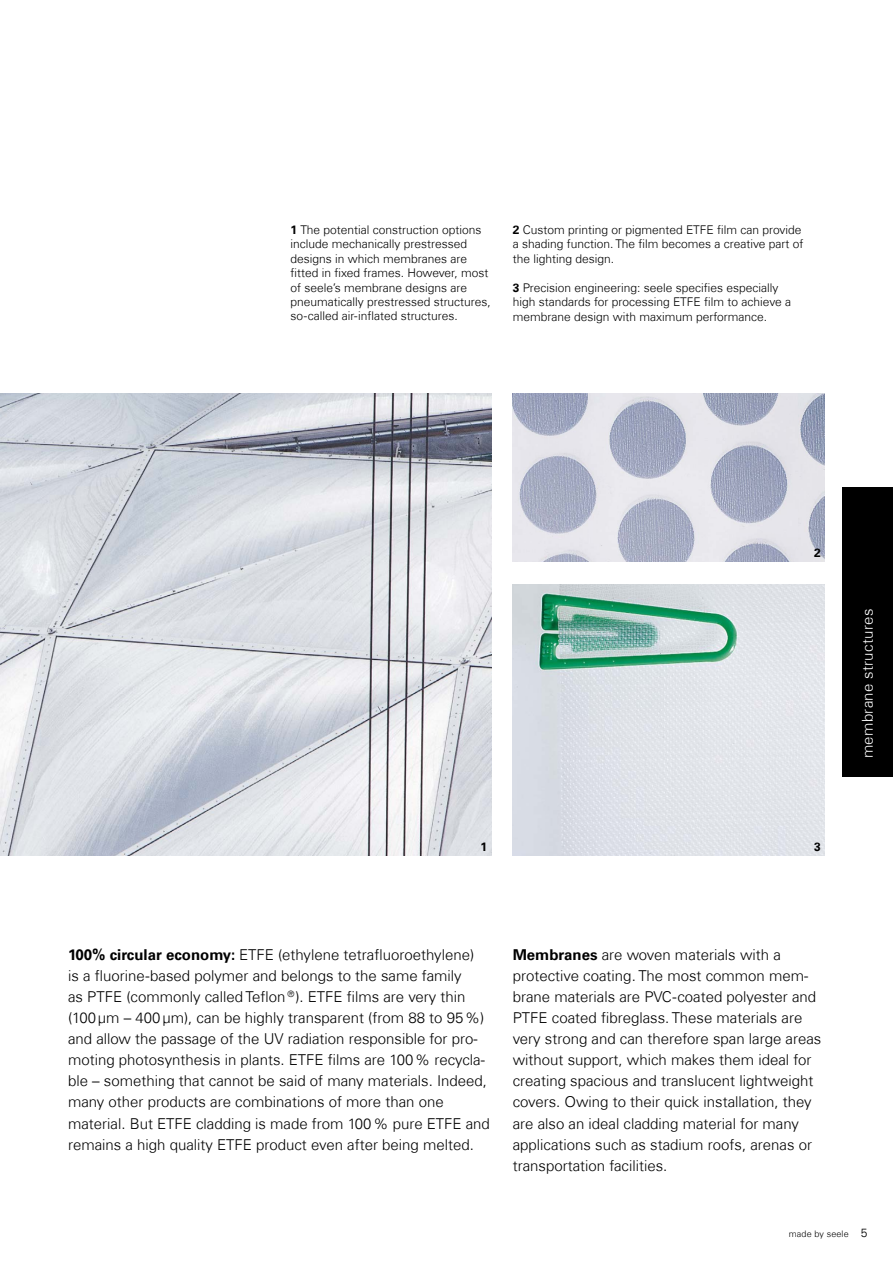
<style>
.page{position:relative;width:893px;height:1263px;background:#fff}
.page>*{position:absolute;margin:0;border:0;box-sizing:border-box;transform-origin:0 0}
.t1{font:300 15px/21px "Univers Com 45";color:#000}
.t2{font:300 15px "Univers Com 45";letter-spacing:.02em;color:#fff}
.t3{font:300 12px/14.4px "Univers Com 45";color:#000}
.t4{font:700 12px "Univers Com 65";color:#000}
.t5{font:300 9px "Univers Com 45";letter-spacing:.015em;color:#000}
.s1{font-family:"Univers Com 65";font-weight:700}
.s2{font-size:12px}
</style>
<div class="page">
<img style="left:0;top:393px;width:491px;height:462px">
<img style="left:513px;top:584px;width:312px;height:271px">
<img style="left:513px;top:393px;width:312px;height:168px">
<div style="left:842px;top:487px;width:51px;height:289px;background:#000"></div>
<p class="t3" style="left:290px;top:223px;width:202px"><span class="s1">1</span> The potential construction options include mechanically prestressed designs in which membranes are fitted in fixed frames. However, most of seele’s membrane designs are pneumatically prestressed structures, so-called air-inflated structures.</p>
<p class="t3" style="left:513px;top:223px;width:292px"><span class="s1">2</span> Custom printing or pigmented ETFE film can provide a shading function. The film becomes a creative part of the lighting design.</p>
<p class="t3" style="left:513px;top:281px;width:280px"><span class="s1">3</span> Precision engineering: seele specifies especially high standards for processing ETFE film to achieve a membrane design with maximum performance.</p>
<p class="t4" style="left:480px;top:840px;width:8px">1</p>
<p class="t4" style="left:814px;top:546px;width:8px">2</p>
<p class="t4" style="left:814px;top:840px;width:8px">3</p>
<p class="t1" style="left:68px;top:945px;width:423px"><span class="s1">100% circular economy:</span> ETFE (ethylene tetrafluoroethylene)<br>is a fluorine-based polymer and belongs to the same family<br>as PTFE (commonly called Teflon <sup>®</sup>). ETFE films are very thin (100µm – 400µm), can be highly transparent (from 88 to 95%) and allow the passage of the UV radiation responsible for pro&shy;moting photosynthesis in plants. ETFE films are 100% recycla&shy;ble – something that cannot be said of many materials. Indeed, many other products are combinations of more than one material. But ETFE cladding is made from 100% pure ETFE and remains a high quality ETFE product even after being melted.</p>
<p class="t1" style="left:513px;top:945px;width:310px"><span class="s1">Membranes</span> are woven materials with a protective coating. The most common mem&shy;brane materials are PVC-coated polyester and PTFE coated fibreglass. These materials are very strong and can therefore span large areas without support, which makes them ideal for creating spacious and translucent lightweight covers. Owing to their quick installation, they are also an ideal cladding material for many applications such as stadium roofs, arenas or transportation facilities.</p>
<p class="t2" style="left:858px;top:758px;width:151px;rotate:-90deg">membrane structures</p>
<p class="t5" style="left:789px;top:1229px;width:80px">made by seele <span class="s2">5</span></p>
</div>
